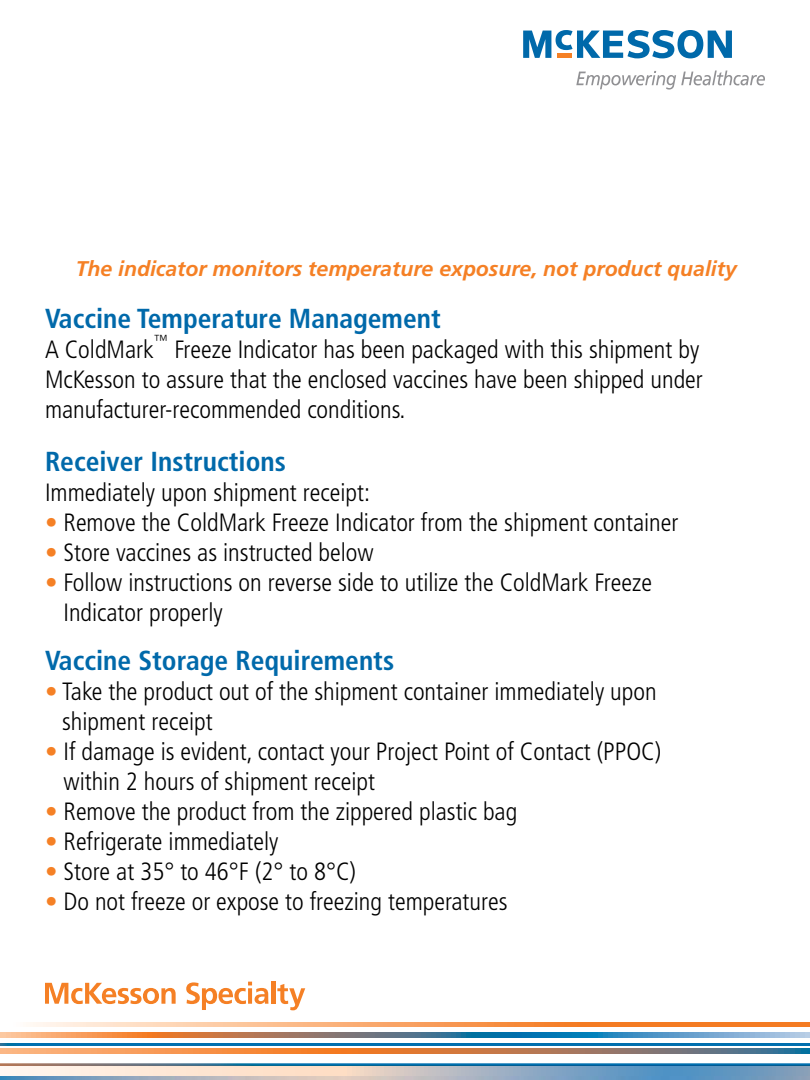
<style>
.page{position:relative;width:810px;height:1080px;background:#fff}
.page>*{position:absolute;margin:0;border:0;box-sizing:border-box;transform-origin:0 0}
.t1{font:700 condensed 27.5px "Frutiger";color:#0069aa}
.t2{font:300 condensed 25px/30px "Frutiger";color:#000}
.t3{font:italic 700 21.25px "Frutiger";color:#f58025}
.t4{font:300 condensed 14.5px "Frutiger";color:#000}
.s1{color:#f58025}
</style>
<div class="page">
<svg style="left:523px;top:30px;width:209px;height:28px"></svg>
<svg style="left:576px;top:71px;width:189px;height:19px"></svg>
<svg style="left:45px;top:983px;width:131px;height:21px"></svg>
<svg style="left:186px;top:982px;width:82px;height:28px"></svg>
<hr style="left:272px;top:981px;width:4px;height:23px;background:#f58025">
<svg style="left:277px;top:984px;width:28px;height:26px"></svg>
<svg style="left:0;top:1049px;width:810px;height:4px;background:#c28459"></svg>
<svg style="left:0;top:1063px;width:810px;height:17px;background:#a3b6c4"></svg>
<img style="left:0;top:1065px;width:810px;height:1px">
<svg style="left:0;top:1033px;width:810px;height:4px;background:#838a8c"></svg>
<svg style="left:30px;top:1022px;width:780px;height:5px;background:#f8a669"></svg>
<hr style="left:0;top:1043px;width:810px;height:3px;background:#006faf">
<p class="t3" style="left:76px;top:256px;width:663px">The indicator monitors temperature exposure, not product quality</p>
<p class="t1" style="left:45px;top:303px;width:397px">Vaccine Temperature Management</p>
<p class="t2" style="left:45px;top:335px;width:110px">A ColdMark</p>
<p class="t4" style="left:154px;top:332px;width:16px">™</p>
<p class="t2" style="left:45px;top:335px;width:659px;text-indent:129px">Freeze Indicator has been packaged with this shipment by<br>McKesson to assure that the enclosed vaccines have been shipped under manufacturer-recommended conditions.</p>
<p class="t1" style="left:45px;top:445px;width:242px">Receiver Instructions</p>
<p class="t2" style="left:45px;top:477px;width:327px">Immediately upon shipment receipt:</p>
<p class="t2" style="left:45px;top:507px;width:635px"><span class="s1">•</span> Remove the ColdMark Freeze Indicator from the shipment container</p>
<p class="t2" style="left:45px;top:537px;width:330px"><span class="s1">•</span> Store vaccines as instructed below</p>
<p class="t2" style="left:63px;top:567px;width:590px;text-indent:-18px"><span class="s1">•</span> Follow instructions on reverse side to utilize the ColdMark Freeze<br>Indicator properly</p>
<p class="t1" style="left:45px;top:644px;width:351px">Vaccine Storage Requirements</p>
<p class="t2" style="left:62px;top:676px;width:596px;text-indent:-17px"><span class="s1">•</span> Take the product out of the shipment container immediately upon shipment receipt</p>
<p class="t2" style="left:63px;top:736px;width:599px;text-indent:-18px"><span class="s1">•</span> If damage is evident, contact your Project Point of Contact (PPOC) within 2 hours of shipment receipt</p>
<p class="t2" style="left:45px;top:796px;width:474px"><span class="s1">•</span> Remove the product from the zippered plastic bag</p>
<p class="t2" style="left:45px;top:826px;width:235px"><span class="s1">•</span> Refrigerate immediately</p>
<p class="t2" style="left:45px;top:856px;width:312px"><span class="s1">•</span> Store at 35° to 46°F (2° to 8°C)</p>
<p class="t2" style="left:45px;top:886px;width:464px"><span class="s1">•</span> Do not freeze or expose to freezing temperatures</p>
</div>
